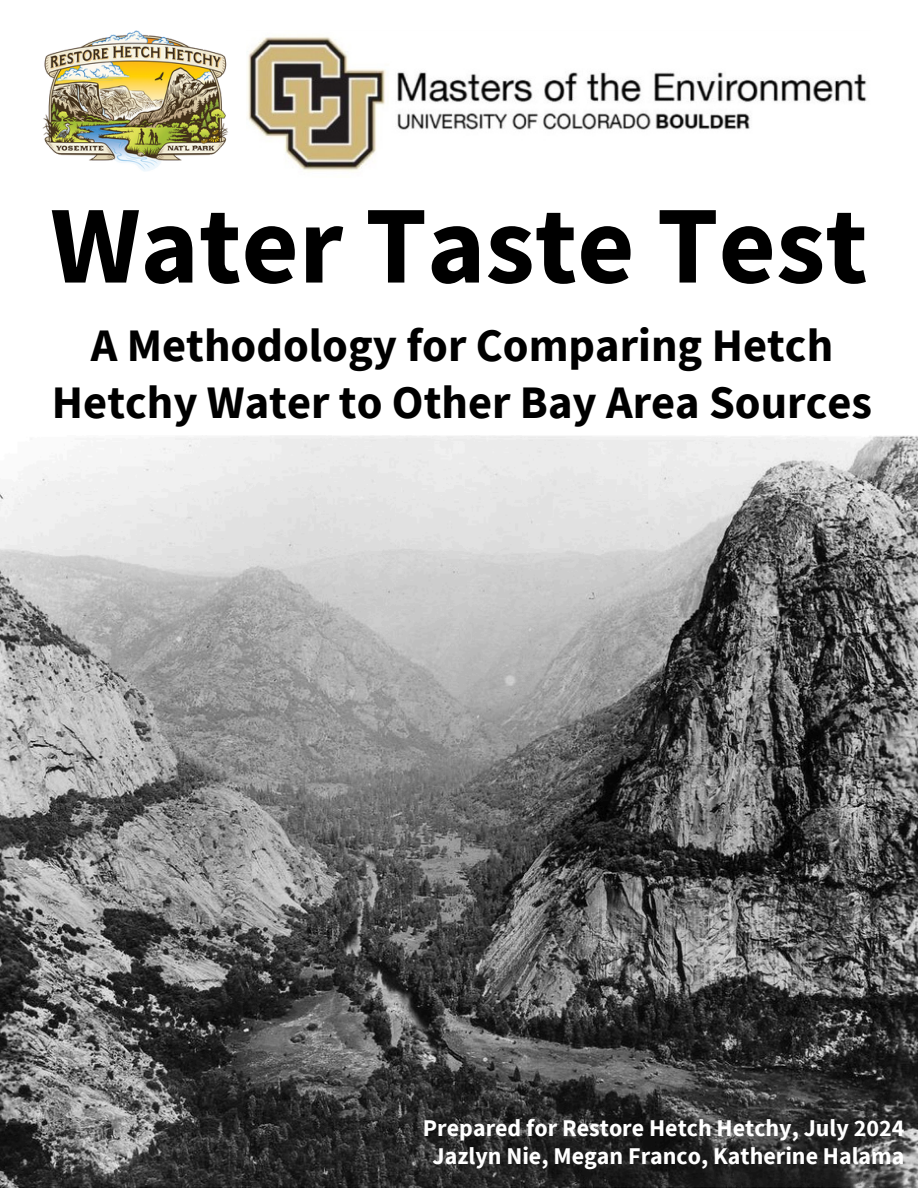
<style>
.page{position:relative;width:918px;height:1188px;background:#fff}
.page>*{position:absolute;margin:0;border:0;box-sizing:border-box;transform-origin:0 0}
.t1{font:700 111px "Source Sans Pro";color:#000}
.t2{font:700 46.5px/56.2px "Source Sans Pro";color:#000;text-align:center}
.t3{font:700 24px "Source Sans Pro";color:#fff}
</style>
<div class="page">
<img style="left:247px;top:36px;width:620px;height:136px">
<img style="left:0;top:435px;width:918px;height:753px">
<img style="left:42px;top:31px;width:186px;height:140px">
<h1 class="t1" style="left:50px;top:173px;width:819px">Water Taste Test</h1>
<h2 class="t2" style="left:52px;top:317px;width:822px">A Methodology for Comparing Hetch<br>Hetchy Water to Other Bay Area Sources</h2>
<p class="t3" style="left:423px;top:1112px;width:483px">Prepared for Restore Hetch Hetchy, July 2024</p>
<p class="t3" style="left:433px;top:1140px;width:473px">Jazlyn Nie, Megan Franco, Katherine Halama</p>
</div>
